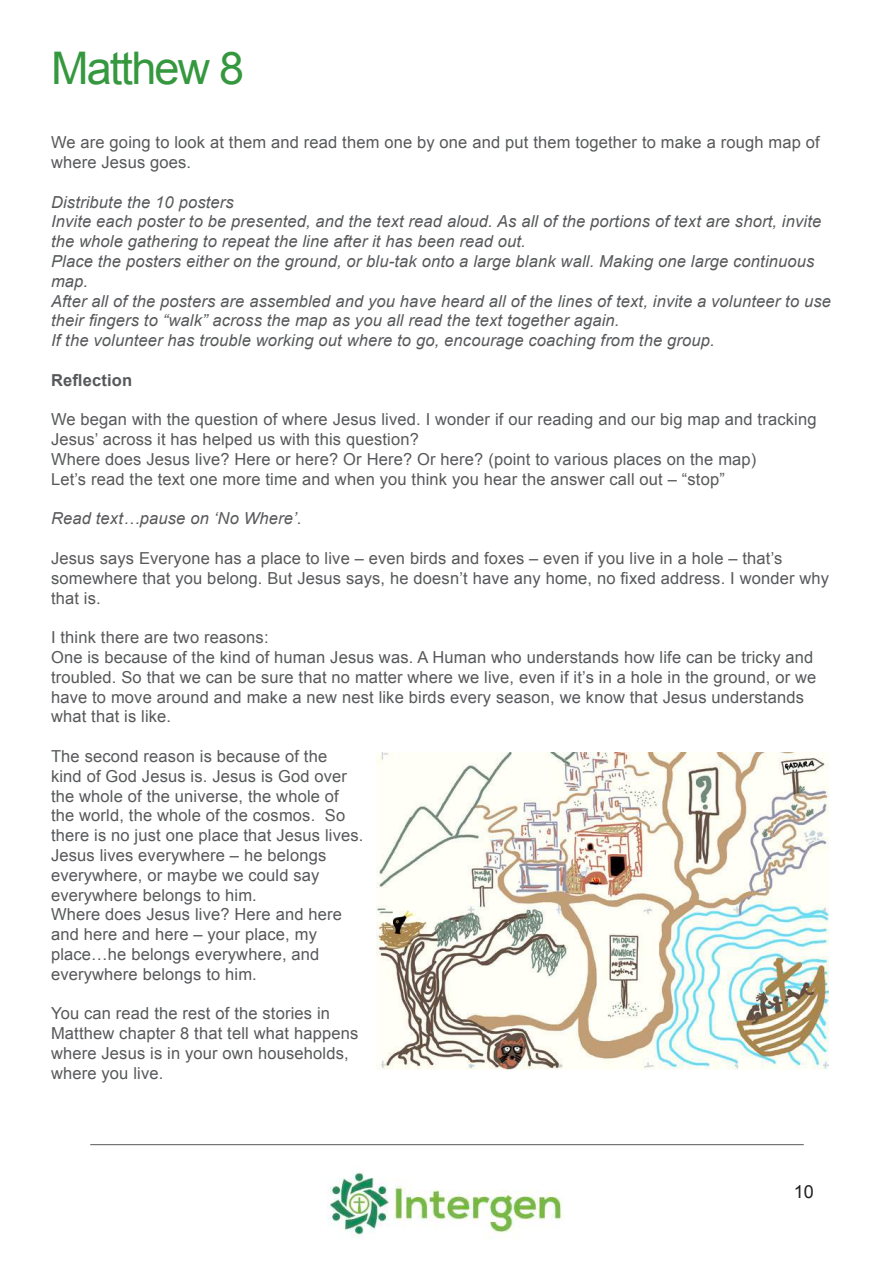
<style>
.page{position:relative;width:893px;height:1263px;background:#fff}
.page>*{position:absolute;margin:0;border:0;box-sizing:border-box;transform-origin:0 0}
.t1{font:45px "Arial";letter-spacing:-.04em;color:#35983f}
.t2{font:18px "Arial";color:#231f20}
.t3{font:16.5px/19.8px "Arial";letter-spacing:.01em;color:#57585a}
.t4{font:italic 16.5px/19.8px "Arial";letter-spacing:.01em;color:#57585a}
.t5{font:700 16.5px "Arial";letter-spacing:.01em;color:#57585a}
</style>
<div class="page">
<hr style="left:90px;top:1144px;width:714px;height:1px;background:#57585a">
<img style="left:328px;top:1172px;width:235px;height:66px">
<img style="left:376px;top:753px;width:452px;height:316px">
<h1 class="t1" style="left:51px;top:39px;width:195px">Matthew 8</h1>
<p class="t3" style="left:51px;top:133px;width:770px">We are going to look at them and read them one by one and put them together to make a rough map of where Jesus goes.</p>
<p class="t4" style="left:51px;top:192px;width:781px">Distribute the 10 posters<br>Invite each poster to be presented, and the text read aloud. As all of the portions of text are short, invite the whole gathering to repeat the line after it has been read out.<br>Place the posters either on the ground, or blu-tak onto a large blank wall. Making one large continuous map.<br>After all of the posters are assembled and you have heard all of the lines of text, invite a volunteer to use their fingers to “walk” across the map as you all read the text together again.<br>If the volunteer has trouble working out where to go, encourage coaching from the group.</p>
<p class="t5" style="left:51px;top:369px;width:83px">Reflection</p>
<p class="t3" style="left:51px;top:410px;width:767px">We began with the question of where Jesus lived. I wonder if our reading and our big map and tracking Jesus’ across it has helped us with this question?<br>Where does Jesus live? Here or here? Or Here? Or here? (point to various places on the map)<br>Let’s read the text one more time and when you think you hear the answer call out – “stop”</p>
<p class="t4" style="left:51px;top:509px;width:252px">Read text…pause on ‘No Where’.</p>
<p class="t3" style="left:51px;top:548px;width:780px">Jesus says Everyone has a place to live – even birds and foxes – even if you live in a hole – that’s somewhere that you belong. But Jesus says, he doesn’t have any home, no fixed address. I wonder why that is.</p>
<p class="t3" style="left:51px;top:628px;width:767px">I think there are two reasons:<br>One is because of the kind of human Jesus was. A Human who understands how life can be tricky and troubled. So that we can be sure that no matter where we live, even if it’s in a hole in the ground, or we have to move around and make a new nest like birds every season, we know that Jesus understands what that is like.</p>
<p class="t3" style="left:51px;top:746px;width:314px">The second reason is because of the<br>kind of God Jesus is. Jesus is God over the whole of the universe, the whole of the world, the whole of the cosmos. So there is no just one place that Jesus lives.<br>Jesus lives everywhere – he belongs everywhere, or maybe we could say everywhere belongs to him.<br>Where does Jesus live? Here and here and here and here – your place, my place…he belongs everywhere, and everywhere belongs to him.</p>
<p class="t3" style="left:51px;top:1004px;width:309px">You can read the rest of the stories in<br>Matthew chapter 8 that tell what happens where Jesus is in your own households, where you live.</p>
<p class="t2" style="left:794px;top:1180px;width:22px">10</p>
</div>
